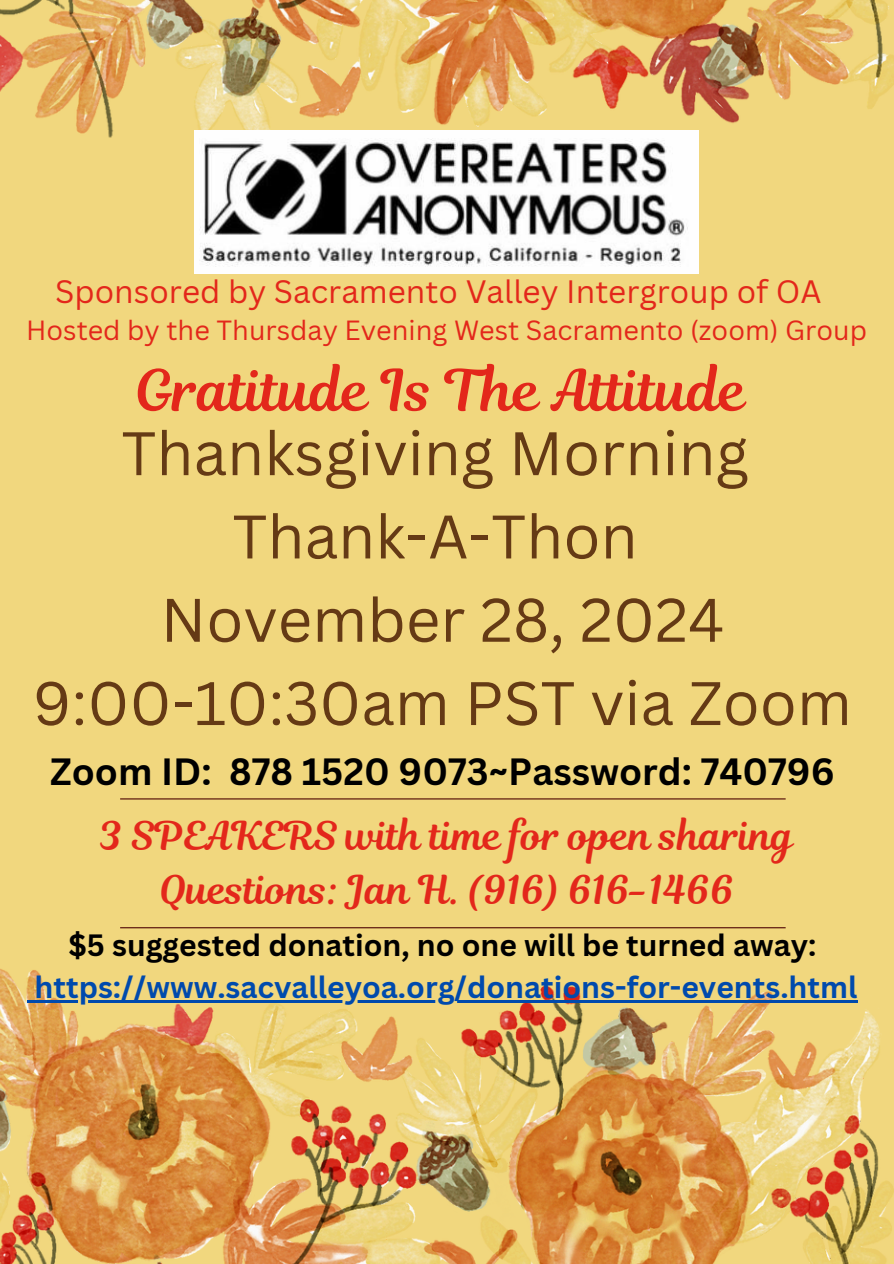
<style>
.page{position:relative;width:894px;height:1264px;background:#fff}
.page>*{position:absolute;margin:0;border:0;box-sizing:border-box;transform-origin:0 0}
.t1{font:60px/83.2px "Canva Sans";color:#653a15;text-align:center}
.t2{font:57px "Magnolia Script";color:#e3271b}
.t3{font:39.15px/54.4px "Magnolia Script";color:#e3271b;text-align:center}
.t4{font:700 36.9px "Canva Sans";color:#000}
.t5{font:31.5px "Canva Sans";color:#e3271b}
.t6{font:700 30px "Canva Sans";color:#004aad}
.t7{font:700 30px "Canva Sans";color:#000}
.t8{font:27px "Canva Sans";color:#e3271b}
</style>
<div class="page">
<div style="left:0;top:0;width:893px;height:1263px;background:#f1d77e"></div>
<hr style="left:120px;top:798px;width:665px;height:1px;background:#4f0704">
<img style="left:0;top:969px;width:893px;height:294px">
<hr style="left:120px;top:927px;width:665px;height:1px;background:#4f0704">
<img style="left:0;top:0;width:893px;height:150px">
<img style="left:194px;top:130px;width:504px;height:143px">
<svg style="left:28px;top:1000px;width:7px;height:2px"></svg>
<hr style="left:35px;top:1000px;width:822px;height:2px;background:#004aad">
<p class="t5" style="left:55px;top:269px;width:767px">Sponsored by Sacramento Valley Intergroup of OA</p>
<h1 class="t8" style="left:26px;top:311px;width:842px">Hosted by the Thursday Evening West Sacramento (zoom) Group</h1>
<h1 class="t2" style="left:135px;top:351px;width:612px">Gratitude Is The Attitude</h1>
<h2 class="t1" style="left:33px;top:410px;width:820px">Thanksgiving Morning<br>Thank-A-Thon<br>November 28, 2024<br>9:00-10:30am PST via Zoom</h2>
<h3 class="t4" style="left:50px;top:745px;width:785px">Zoom ID: 878 1520 9073~Password: 740796</h3>
<h4 class="t3" style="left:100px;top:808px;width:695px">3 SPEAKERS with time for open sharing<br>Questions: Jan H. (916) 616-1466</h4>
<p class="t7" style="left:69px;top:924px;width:749px">$5 suggested donation, no one will be turned away:</p>
<p class="t6" style="left:35px;top:965px;width:824px">https://www.sacvalleyoa.org/donations-for-events.html</p>
</div>
